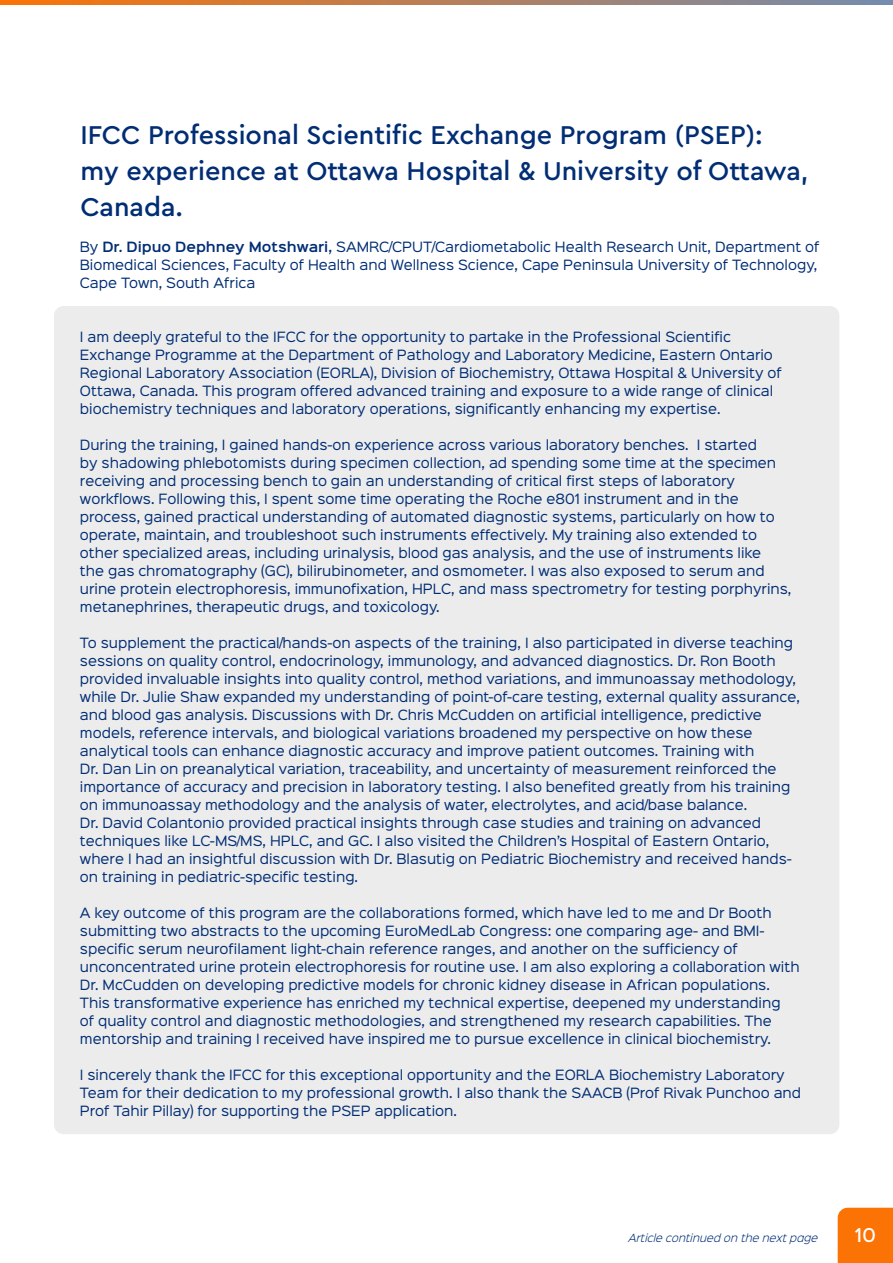
<style>
.page{position:relative;width:893px;height:1263px;background:#fff}
.page>*{position:absolute;margin:0;border:0;box-sizing:border-box;transform-origin:0 0}
.t1{font:500 27px/36px "Cera Pro";color:#012d74}
.t2{font:500 17.25px "Sinkin Sans 500";color:#fff}
.t3{font:12.75px/18px "Sinkin Sans 400";color:#012d74}
.t4{font:italic 300 10.2px "Sinkin Sans 300";color:#012d74}
.s1{font-family:"Sinkin Sans 600";font-weight:600}
</style>
<div class="page">
<div style="left:838px;top:1208px;width:55px;height:55px;background:#fb7305"></div>
<svg style="left:0;top:0;width:893px;height:4px"></svg>
<div style="left:54px;top:306px;width:785px;height:828px;background:#ececec;border-radius:10px"></div>
<h1 class="t1" style="left:80px;top:116px;width:730px">IFCC Professional Scientific Exchange Program (PSEP):<br>my experience at Ottawa Hospital &amp; University of Ottawa,<br>Canada.</h1>
<p class="t3" style="left:80px;top:237px;width:741px">By <span class="s1">Dr. Dipuo Dephney Motshwari,</span> SAMRC/CPUT/Cardiometabolic Health Research Unit, Department of<br>Biomedical Sciences, Faculty of Health and Wellness Science, Cape Peninsula University of Technology,<br>Cape Town, South Africa</p>
<p class="t3" style="left:80px;top:327px;width:703px">I am deeply grateful to the IFCC for the opportunity to partake in the Professional Scientific Exchange Programme at the Department of Pathology and Laboratory Medicine, Eastern Ontario Regional Laboratory Association (EORLA), Division of Biochemistry, Ottawa Hospital &amp; University of Ottawa, Canada. This program offered advanced training and exposure to a wide range of clinical biochemistry techniques and laboratory operations, significantly enhancing my expertise.</p>
<p class="t3" style="left:80px;top:435px;width:713px">During the training, I gained hands-on experience across various laboratory benches. I started<br>by shadowing phlebotomists during specimen collection, ad spending some time at the specimen receiving and processing bench to gain an understanding of critical first steps of laboratory workflows. Following this, I spent some time operating the Roche e801 instrument and in the process, gained practical understanding of automated diagnostic systems, particularly on how to operate, maintain, and troubleshoot such instruments effectively. My training also extended to other specialized areas, including urinalysis, blood gas analysis, and the use of instruments like<br>the gas chromatography (GC), bilirubinometer, and osmometer. I was also exposed to serum and urine protein electrophoresis, immunofixation, HPLC, and mass spectrometry for testing porphyrins, metanephrines, therapeutic drugs, and toxicology.</p>
<p class="t3" style="left:80px;top:633px;width:721px">To supplement the practical/hands-on aspects of the training, I also participated in diverse teaching sessions on quality control, endocrinology, immunology, and advanced diagnostics. Dr. Ron Booth provided invaluable insights into quality control, method variations, and immunoassay methodology, while Dr. Julie Shaw expanded my understanding of point-of-care testing, external quality assurance, and blood gas analysis. Discussions with Dr. Chris McCudden on artificial intelligence, predictive models, reference intervals, and biological variations broadened my perspective on how these analytical tools can enhance diagnostic accuracy and improve patient outcomes. Training with<br>Dr. Dan Lin on preanalytical variation, traceability, and uncertainty of measurement reinforced the importance of accuracy and precision in laboratory testing. I also benefited greatly from his training on immunoassay methodology and the analysis of water, electrolytes, and acid/base balance.<br>Dr. David Colantonio provided practical insights through case studies and training on advanced techniques like LC-MS/MS, HPLC, and GC. I also visited the Children’s Hospital of Eastern Ontario, where I had an insightful discussion with Dr. Blasutig on Pediatric Biochemistry and received hands&shy;on training in pediatric-specific testing.</p>
<p class="t3" style="left:80px;top:903px;width:721px">A key outcome of this program are the collaborations formed, which have led to me and Dr Booth submitting two abstracts to the upcoming EuroMedLab Congress: one comparing age- and BMI&shy;specific serum neurofilament light-chain reference ranges, and another on the sufficiency of unconcentrated urine protein electrophoresis for routine use. I am also exploring a collaboration with Dr. McCudden on developing predictive models for chronic kidney disease in African populations.<br>This transformative experience has enriched my technical expertise, deepened my understanding<br>of quality control and diagnostic methodologies, and strengthened my research capabilities. The mentorship and training I received have inspired me to pursue excellence in clinical biochemistry.</p>
<p class="t3" style="left:80px;top:1065px;width:723px">I sincerely thank the IFCC for this exceptional opportunity and the EORLA Biochemistry Laboratory<br>Team for their dedication to my professional growth. I also thank the SAACB (Prof Rivak Punchoo and<br>Prof Tahir Pillay) for supporting the PSEP application.</p>
<p class="t4" style="left:628px;top:1230px;width:191px">Article continued on the next page</p>
<h2 class="t2" style="left:855px;top:1220px;width:22px">10</h2>
</div>
